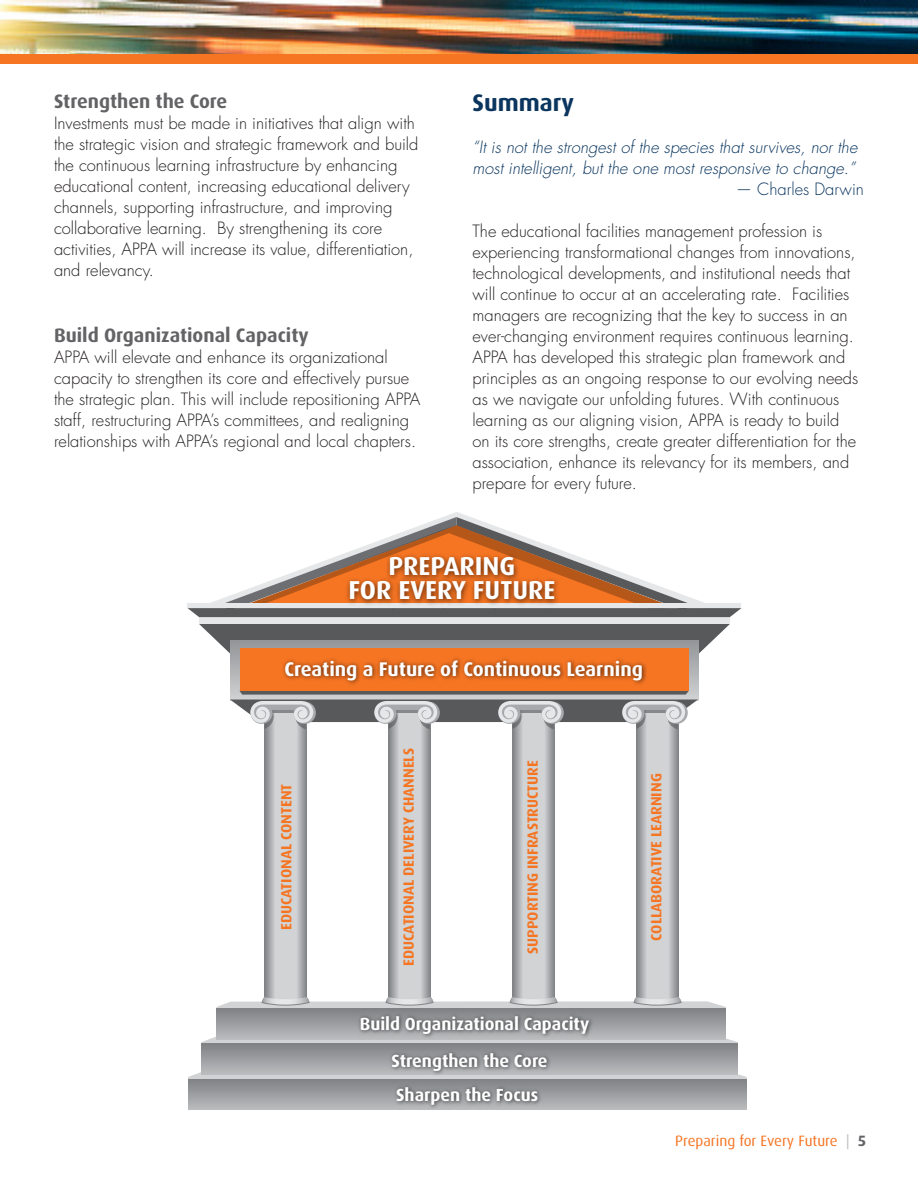
<style>
.page{position:relative;width:918px;height:1188px;background:#fff}
.page>*{position:absolute;margin:0;border:0;box-sizing:border-box;transform-origin:0 0}
.t1{font:700 25.95px/24px "Dax";color:#fff;text-align:center}
.Body_Copy{font:700 24px "Dax";color:#0a355e}
.t2{font:700 19.8px "Dax";color:#fff}
.Heading_1{font:700 19.5px "Dax";color:#636366}
.t3{font:700 17.55px/36.8px "Dax";color:#fff;text-align:center}
.Body_Copy-2{font:300 16.5px/21px "Futura Std";color:#231f20}
.Body_Copy-3{font:italic 300 16.5px/21px "Futura Std";color:#0a355e}
.Body_Copy-4{font:300 16.5px "Futura Std";color:#0a355e}
.t4{font:15px "Dax";color:#f57523}
.t5{font:700 14.85px "Dax";color:#f57523}
.s1{color:#bcbdc0}
.s2{font-weight:700;color:#636366}
</style>
<div class="page">
<div style="left:0;top:54px;width:918px;height:10px;background:#f57523"></div>
<img style="left:0;top:0;width:918px;height:54px">
<svg style="left:188px;top:512px;width:553px;height:141px"></svg>
<hr style="left:188px;top:604px;width:553px;height:4px;background:#e6e7e8">
<svg style="left:188px;top:1071px;width:559px;height:8px"></svg>
<svg style="left:188px;top:1079px;width:559px;height:31px;background:#9c9ea1"></svg>
<svg style="left:202px;top:1037px;width:536px;height:7px"></svg>
<div style="left:202px;top:1044px;width:536px;height:30px;background:linear-gradient(to bottom,#808284,#b7b9bb)"></div>
<div style="left:217px;top:1009px;width:509px;height:30px;background:linear-gradient(to bottom,#808285,#b7b9bb)"></div>
<div style="left:240px;top:648px;width:448px;height:43px;background:#f57523"></div>
<img style="left:247px;top:546px;width:412px;height:70px">
<img style="left:229px;top:653px;width:471px;height:45px">
<img style="left:282px;top:1010px;width:387px;height:35px">
<img style="left:277px;top:1047px;width:387px;height:35px">
<img style="left:274px;top:1081px;width:388px;height:29px">
<div style="left:265px;top:703px;width:41px;height:300px;background:#d1d3d4"></div>
<svg style="left:265px;top:729px;width:9px;height:268px;background:#a2a4a6"></svg>
<svg style="left:298px;top:729px;width:8px;height:268px;background:#a4a6a8"></svg>
<div style="left:389px;top:703px;width:41px;height:300px;background:#d1d3d4"></div>
<svg style="left:388px;top:729px;width:10px;height:268px;background:#9fa1a3"></svg>
<svg style="left:422px;top:729px;width:8px;height:268px;background:#a4a5a8"></svg>
<div style="left:513px;top:703px;width:41px;height:300px;background:#d1d3d4"></div>
<svg style="left:512px;top:729px;width:10px;height:268px;background:#9fa1a4"></svg>
<svg style="left:546px;top:729px;width:8px;height:268px;background:#a3a5a8"></svg>
<div style="left:637px;top:703px;width:41px;height:300px;background:#d1d3d4"></div>
<svg style="left:636px;top:729px;width:10px;height:268px;background:#a0a1a4"></svg>
<svg style="left:670px;top:729px;width:8px;height:268px;background:#a3a5a7"></svg>
<svg style="left:230px;top:691px;width:468px;height:38px"></svg>
<div style="left:670px;top:711px;width:8px;height:7px;background:#e6e7e8;border-radius:50%"></div>
<div style="left:630px;top:711px;width:7px;height:7px;background:#e6e7e8;border-radius:50%"></div>
<svg style="left:217px;top:997px;width:509px;height:12px"></svg>
<p class="Heading_1" style="left:54px;top:90px;width:175px">Strengthen the Core</p>
<p class="Body_Copy-2" style="left:54px;top:113px;width:366px">Investments must be made in initiatives that align with the strategic vision and strategic framework and build the continuous learning infrastructure by enhancing educational content, increasing educational delivery channels, supporting infrastructure, and improving collaborative learning. By strengthening its core activities, APPA will increase its value, differentiation, and relevancy.</p>
<p class="Heading_1" style="left:54px;top:325px;width:256px">Build Organizational Capacity</p>
<p class="Body_Copy-2" style="left:54px;top:347px;width:368px">APPA will elevate and enhance its organizational capacity to strengthen its core and effectively pursue the strategic plan. This will include repositioning APPA staff, restructuring APPA’s committees, and realigning relationships with APPA’s regional and local chapters.</p>
<p class="Body_Copy" style="left:472px;top:89px;width:103px">Summary</p>
<p class="Body_Copy-3" style="left:472px;top:137px;width:386px">“It is not the strongest of the species that survives, nor the most intelligent, but the one most responsive to change.”</p>
<p class="Body_Copy-4" style="left:736px;top:179px;width:130px">— Charles Darwin</p>
<p class="Body_Copy-2" style="left:472px;top:221px;width:387px">The educational facilities management profession is experiencing transformational changes from innovations, technological developments, and institutional needs that will continue to occur at an accelerating rate. Facilities managers are recognizing that the key to success in an ever-changing environment requires continuous learning.<br>APPA has developed this strategic plan framework and principles as an ongoing response to our evolving needs as we navigate our unfolding futures. With continuous learning as our aligning vision, APPA is ready to build on its core strengths, create greater differentiation for the association, enhance its relevancy for its members, and prepare for every future.</p>
<p class="t1" style="left:348px;top:554px;width:208px">PREPARING<br>FOR EVERY FUTURE</p>
<p class="t2" style="left:284px;top:657px;width:360px">Creating a Future of Continuous Learning</p>
<p class="t5" style="left:278px;top:930px;width:148px;rotate:-90deg">EDUCATIONAL CONTENT</p>
<p class="t5" style="left:400px;top:966px;width:219px;rotate:-90deg">EDUCATIONAL DELIVERY CHANNELS</p>
<p class="t5" style="left:524px;top:954px;width:195px;rotate:-90deg">SUPPORTING INFRASTRUCTURE</p>
<p class="t3" style="left:360px;top:1006px;width:231px">Build Organizational Capacity<br>Strengthen the Core</p>
<p class="t3" style="left:396px;top:1077px;width:144px">Sharpen the Focus</p>
<p class="t5" style="left:648px;top:941px;width:169px;rotate:-90deg">COLLABORATIVE LEARNING</p>
<p class="t4" style="left:675px;top:1132px;width:192px">Preparing for Every Future <span class="s1">|</span> <span class="s2">5</span></p>
</div>
